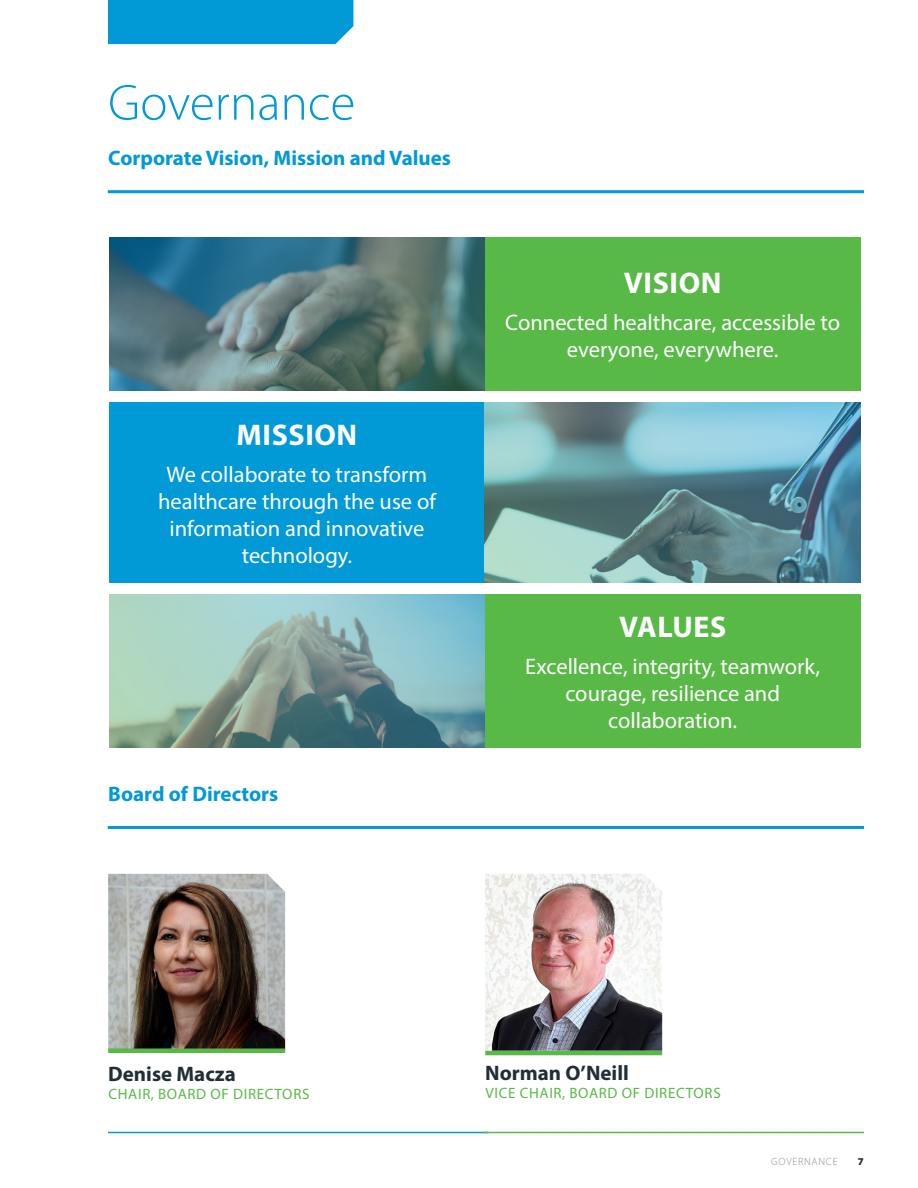
<style>
.page{position:relative;width:918px;height:1188px;background:#fff}
.page>*{position:absolute;margin:0;border:0;box-sizing:border-box;transform-origin:0 0}
.t1{font:300 51px "Myriad Pro";color:#0099d6}
.t2{font:700 30px "Myriad Pro";letter-spacing:.02em;color:#fff}
.t3{font:22.5px/27px "Myriad Pro";color:#fff;text-align:center}
.t4{font:700 21px "Myriad Pro";color:#0199d6}
.t5{font:700 21px "Myriad Pro";color:#222e36}
.t6{font:15px "Myriad Pro";letter-spacing:.045em;color:#58b947}
.t7{font:300 10.5px "Myriad Pro";letter-spacing:.07em;color:#8d8e93}
.t8{font:900 10.5px "Myriad Pro";color:#222e36}
</style>
<div class="page">
<hr style="left:108px;top:1132px;width:380px;height:1px;background:#0199d6">
<hr style="left:484px;top:1132px;width:380px;height:1px;background:#58b947">
<hr style="left:108px;top:190px;width:756px;height:3px;background:#0199d6">
<div style="left:485px;top:237px;width:376px;height:154px;background:#58b947"></div>
<img style="left:109px;top:237px;width:376px;height:154px">
<div style="left:109px;top:402px;width:376px;height:181px;background:#0199d6"></div>
<img style="left:485px;top:402px;width:376px;height:181px">
<div style="left:485px;top:594px;width:376px;height:154px;background:#58b947"></div>
<img style="left:109px;top:594px;width:376px;height:154px">
<div style="left:108px;top:0;width:245px;height:44px;background:#0099d6"></div>
<hr style="left:108px;top:826px;width:756px;height:3px;background:#0199d6">
<img style="left:108px;top:874px;width:177px;height:174px">
<div style="left:108px;top:1048px;width:177px;height:5px;background:#58b947"></div>
<img style="left:485px;top:874px;width:177px;height:177px">
<hr style="left:485px;top:1051px;width:177px;height:4px;background:#58b947">
<h1 class="t1" style="left:108px;top:72px;width:249px">Governance</h1>
<p class="t4" style="left:108px;top:144px;width:344px">Corporate Vision, Mission and Values</p>
<h2 class="t2" style="left:237px;top:415px;width:122px">MISSION</h2>
<p class="t3" style="left:158px;top:460px;width:279px">We collaborate to transform healthcare through the use of information and innovative technology.</p>
<p class="t4" style="left:108px;top:780px;width:172px">Board of Directors</p>
<h2 class="t2" style="left:624px;top:264px;width:99px">VISION</h2>
<p class="t3" style="left:505px;top:309px;width:337px">Connected healthcare, accessible to everyone, everywhere.</p>
<h2 class="t2" style="left:619px;top:607px;width:109px">VALUES</h2>
<p class="t3" style="left:525px;top:652px;width:296px">Excellence, integrity, teamwork, courage, resilience and collaboration.</p>
<p class="t5" style="left:108px;top:1060px;width:129px">Denise Macza</p>
<p class="t6" style="left:108px;top:1084px;width:203px">CHAIR, BOARD OF DIRECTORS</p>
<p class="t5" style="left:485px;top:1059px;width:145px">Norman O’Neill</p>
<p class="t6" style="left:485px;top:1083px;width:237px">VICE CHAIR, BOARD OF DIRECTORS</p>
<p class="t7" style="left:771px;top:1155px;width:68px">GOVERNANCE</p>
<p class="t8" style="left:858px;top:1154px;width:8px">7</p>
</div>
